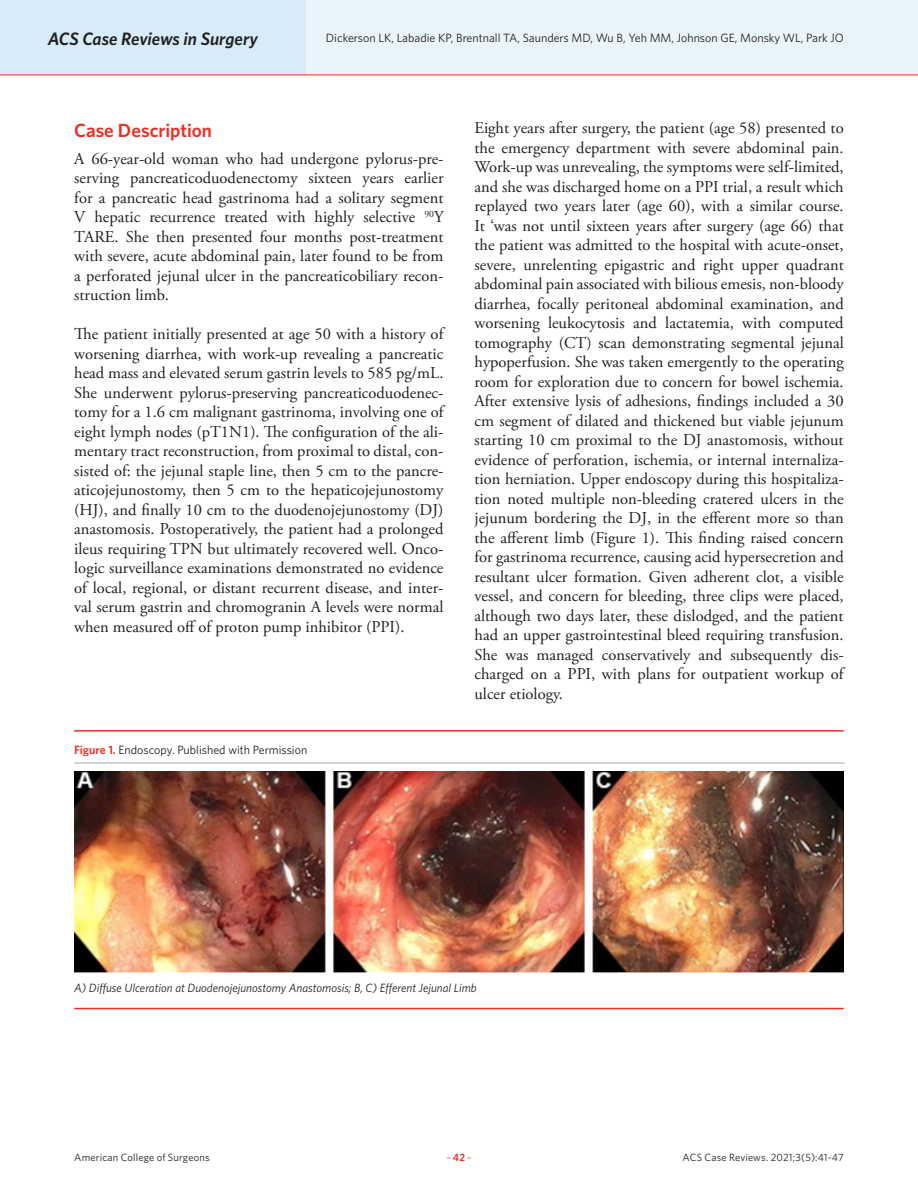
<style>
.page{position:relative;width:918px;height:1188px;background:#fff}
.page>*{position:absolute;margin:0;border:0;box-sizing:border-box;transform-origin:0 0}
.Article_Subhead{font:600 19.2px "Whitney";color:#ee2e22}
.t1{font:italic 600 18px "Whitney";letter-spacing:-.005em;color:#231f20}
.Article_Body_no_inde{font:16.5px/19.5px "Adobe Garamond Pro";color:#231f20;text-align:justify}
.Caption_New{font:12px "Whitney";color:#231f20}
.Authors_Body{font:italic 12px "Whitney";color:#231f20}
.t2{font:10.5px "Whitney";letter-spacing:.015em;color:#231f20}
.t3{font:10.5px "Whitney";color:#ee2e22}
.s1{font-weight:600;color:#ee2e22}
.s2{font-weight:600}
</style>
<div class="page">
<div style="left:0;top:0;width:918px;height:75px;background:#eaf5fb"></div>
<div style="left:0;top:0;width:306px;height:75px;background:#d7ebf8"></div>
<hr style="left:0;top:75px;width:918px;height:1px;background:#ee2e22">
<hr style="left:74px;top:763px;width:771px;height:1px;background:#a9a8aa">
<img style="left:74px;top:772px;width:769px;height:201px">
<hr style="left:74px;top:730px;width:770px;height:2px;background:#ee2e22">
<hr style="left:74px;top:1008px;width:770px;height:1px;background:#ee2e22">
<p class="t1" style="left:48px;top:26px;width:212px">ACS Case Reviews in Surgery</p>
<p class="Caption_New" style="left:326px;top:30px;width:519px">Dickerson LK, Labadie KP, Brentnall TA, Saunders MD, Wu B, Yeh MM, Johnson GE, Monsky WL, Park JO</p>
<p class="Article_Subhead" style="left:74px;top:117px;width:139px">Case Description</p>
<p class="Article_Body_no_inde" style="left:74px;top:149px;width:371px">A 66-year-old woman who had undergone pylorus-pre&shy;serving pancreaticoduodenectomy sixteen years earlier for a pancreatic head gastrinoma had a solitary segment V hepatic recurrence treated with highly selective <sup>90</sup>Y TARE. She then presented four months post-treatment with severe, acute abdominal pain, later found to be from a perforated jejunal ulcer in the pancreaticobiliary recon&shy;struction limb.</p>
<p class="Article_Body_no_inde" style="left:74px;top:325px;width:371px">The patient initially presented at age 50 with a history of worsening diarrhea, with work-up revealing a pancreatic head mass and elevated serum gastrin levels to 585 pg/mL.<br>She underwent pylorus-preserving pancreaticoduodenec&shy;tomy for a 1.6 cm malignant gastrinoma, involving one of eight lymph nodes (pT1N1). The configuration of the ali&shy;mentary tract reconstruction, from proximal to distal, con&shy;sisted of: the jejunal staple line, then 5 cm to the pancre&shy;aticojejunostomy, then 5 cm to the hepaticojejunostomy (HJ), and finally 10 cm to the duodenojejunostomy (DJ) anastomosis. Postoperatively, the patient had a prolonged ileus requiring TPN but ultimately recovered well. Onco&shy;logic surveillance examinations demonstrated no evidence of local, regional, or distant recurrent disease, and inter&shy;val serum gastrin and chromogranin A levels were normal when measured off of proton pump inhibitor (PPI).</p>
<p class="Caption_New" style="left:74px;top:742px;width:235px"><span class="s1">Figure 1.</span> Endoscopy. Published with Permission</p>
<p class="Article_Body_no_inde" style="left:475px;top:119px;width:371px">Eight years after surgery, the patient (age 58) presented to the emergency department with severe abdominal pain.<br>Work-up was unrevealing, the symptoms were self-limited, and she was discharged home on a PPI trial, a result which replayed two years later (age 60), with a similar course.<br>It ‘was not until sixteen years after surgery (age 66) that the patient was admitted to the hospital with acute-onset, severe, unrelenting epigastric and right upper quadrant abdominal pain associated with bilious emesis, non-bloody diarrhea, focally peritoneal abdominal examination, and worsening leukocytosis and lactatemia, with computed tomography (CT) scan demonstrating segmental jejunal hypoperfusion. She was taken emergently to the operating room for exploration due to concern for bowel ischemia.<br>After extensive lysis of adhesions, findings included a 30 cm segment of dilated and thickened but viable jejunum starting 10 cm proximal to the DJ anastomosis, without evidence of perforation, ischemia, or internal internaliza&shy;tion herniation. Upper endoscopy during this hospitaliza&shy;tion noted multiple non-bleeding cratered ulcers in the jejunum bordering the DJ, in the efferent more so than the afferent limb (Figure 1). This finding raised concern for gastrinoma recurrence, causing acid hypersecretion and resultant ulcer formation. Given adherent clot, a visible vessel, and concern for bleeding, three clips were placed, although two days later, these dislodged, and the patient had an upper gastrointestinal bleed requiring transfusion.<br>She was managed conservatively and subsequently dis&shy;charged on a PPI, with plans for outpatient workup of ulcer etiology.</p>
<p class="Authors_Body" style="left:74px;top:980px;width:404px">A) Diffuse Ulceration at Duodenojejunostomy Anastomosis; B, C) Efferent Jejunal Limb</p>
<p class="t2" style="left:74px;top:1150px;width:137px">American College of Surgeons</p>
<p class="t3" style="left:446px;top:1150px;width:27px">–<span class="s2">42</span>–</p>
<p class="t2" style="left:683px;top:1150px;width:163px">ACS Case Reviews. 2021;3(5):41-47</p>
</div>
